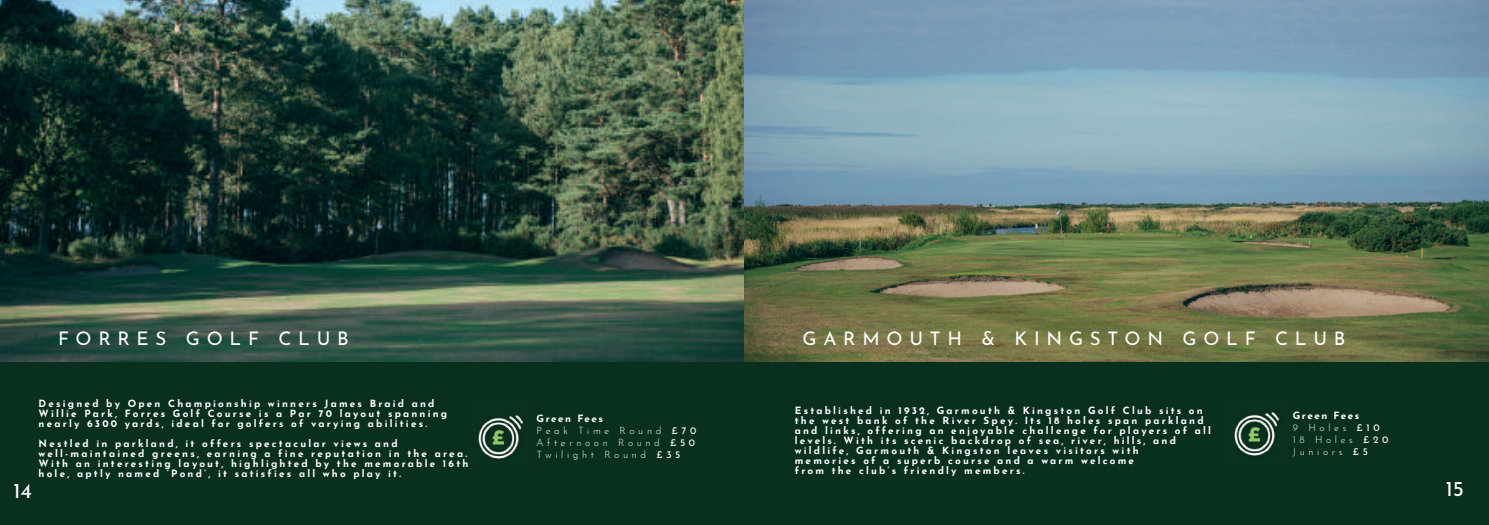
<style>
.page{position:relative;width:1489px;height:525px;background:#fff}
.page>*{position:absolute;margin:0;border:0;box-sizing:border-box;transform-origin:0 0}
.t1{font:21.25px "Josefin Sans";color:#fff}
.t2{font:18.75px "Josefin Sans";letter-spacing:.36em;color:#fff}
.t3{font:700 10px/10px "Josefin Sans";letter-spacing:.22em;color:#fff}
.t4{font:300 10px/12px "Josefin Sans";letter-spacing:.36em;color:#fff}
.s1{font-weight:700}
.s2{font-weight:400}
</style>
<div class="page">
<div style="left:0;top:227px;width:1489px;height:298px;background:#092f1e"></div>
<img style="left:0;top:0;width:1489px;height:361px">
<img style="left:1234px;top:412px;width:46px;height:44px">
<img style="left:478px;top:415px;width:46px;height:44px">
<h2 class="t2" style="left:58px;top:323px;width:292px">FORRES GOLF CLUB</h2>
<h2 class="t2" style="left:802px;top:323px;width:544px">GARMOUTH &amp; KINGSTON GOLF CLUB</h2>
<p class="t3" style="left:39px;top:397px;width:410px">Designed by Open Championship winners James Braid and<br>Willie Park, Forres Golf Course is a Par 70 layout spanning nearly 6300 yards, ideal for golfers of varying abilities.</p>
<p class="t3" style="left:39px;top:437px;width:431px">Nestled in parkland, it offers spectacular views and well-maintained greens, earning a fine reputation in the area.<br>With an interesting layout, highlighted by the memorable 16th hole, aptly named ‘Pond’, it satisfies all who play it.</p>
<p class="t4" style="left:537px;top:411px;width:161px"><span class="s1">Green Fees<br></span>Peak Time Round <span class="s2">£70<br></span>Afternoon Round <span class="s2">£50<br></span>Twilight Round <span class="s2">£35</span></p>
<p class="t3" style="left:795px;top:403px;width:418px">Established in 1932, Garmouth &amp; Kingston Golf Club sits on the west bank of the River Spey. Its 18 holes span parkland and links, offering an enjoyable challenge for players of all levels. With its scenic backdrop of sea, river, hills, and wildlife, Garmouth &amp; Kingston leaves visitors with<br>memories of a superb course and a warm welcome<br>from the club’s friendly members.</p>
<p class="t4" style="left:1293px;top:408px;width:97px"><span class="s1">Green Fees<br></span>9 Holes <span class="s2">£10<br></span>18 Holes <span class="s2">£20<br></span>Juniors <span class="s2">£5</span></p>
<h1 class="t1" style="left:13px;top:472px;width:20px">14</h1>
<h1 class="t1" style="left:1445px;top:471px;width:20px">15</h1>
</div>
